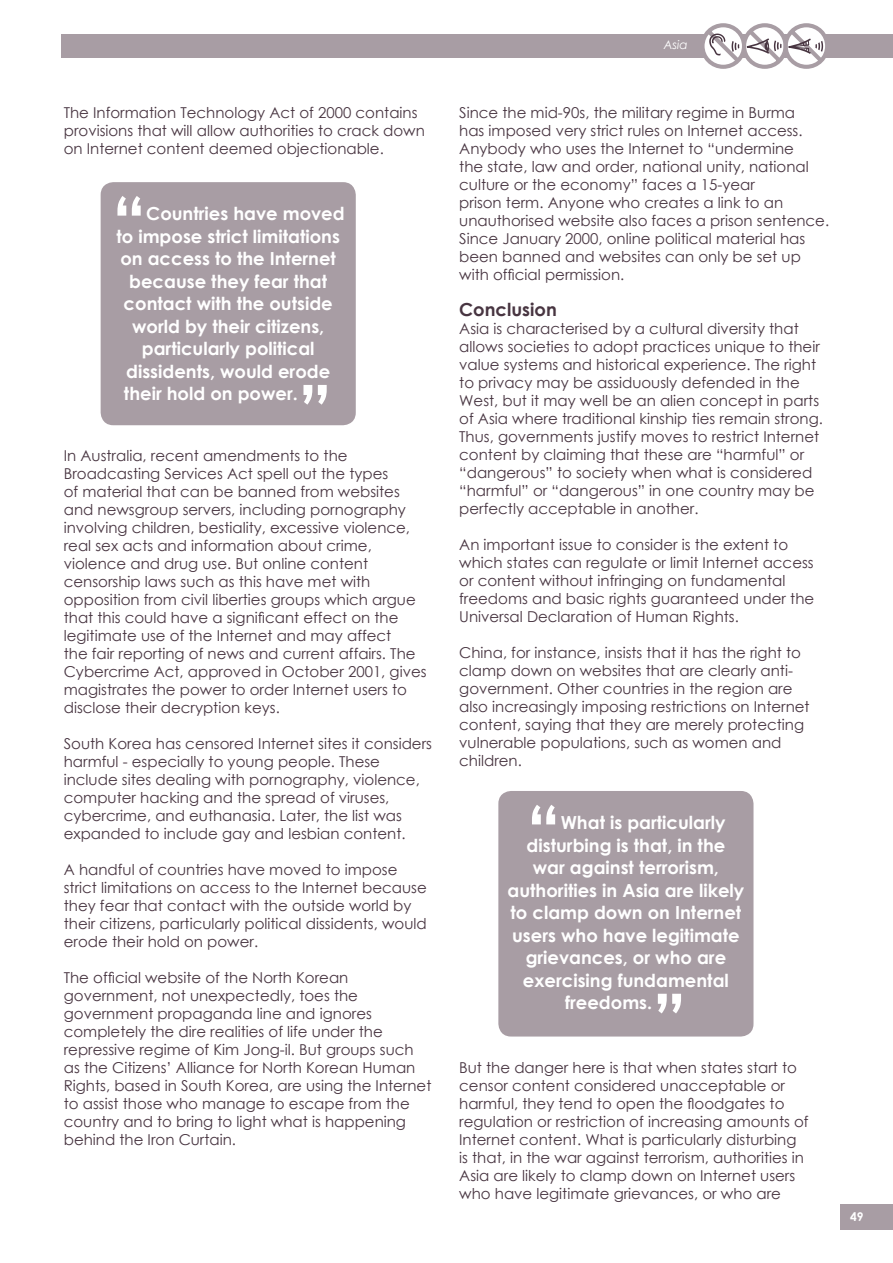
<style>
.page{position:relative;width:893px;height:1263px;background:#fff}
.page>*{position:absolute;margin:0;border:0;box-sizing:border-box;transform-origin:0 0}
.t1{font:700 72px "Century Gothic";color:#fff}
.t2{font:700 18px "Century Gothic";color:#fff}
.t3{font:700 18px "Century Gothic";color:#483541}
.t4{font:15px/18px "Century Gothic";color:#483541}
.t5{font:italic 12px "Century Gothic";color:#fff}
.t6{font:700 12px "Century Gothic";color:#fff}
</style>
<div class="page">
<div style="left:840px;top:1204px;width:53px;height:26px;background:#a89da4"></div>
<div style="left:62px;top:34px;width:831px;height:24px;background:#a89da4"></div>
<svg style="left:704px;top:23px;width:122px;height:46px"></svg>
<div style="left:101px;top:182px;width:255px;height:243px;background:#a89da4"></div>
<div style="left:498px;top:791px;width:255px;height:245px;background:#a89da4"></div>
<p class="t4" style="left:64px;top:103px;width:363px">The Information Technology Act of 2000 contains provisions that will allow authorities to crack down on Internet content deemed objectionable.</p>
<h1 class="t1" style="left:112px;top:168px;width:36px">“</h1>
<p class="t2" style="left:146px;top:200px;width:200px">Countries have moved</p>
<p class="t2" style="left:116px;top:223px;width:225px">to impose strict limitations</p>
<p class="t2" style="left:120px;top:245px;width:217px">on access to the Internet</p>
<p class="t2" style="left:129px;top:268px;width:199px">because they fear that</p>
<p class="t2" style="left:124px;top:290px;width:211px">contact with the outside</p>
<p class="t2" style="left:132px;top:313px;width:194px">world by their citizens,</p>
<p class="t2" style="left:142px;top:335px;width:174px">particularly political</p>
<p class="t2" style="left:126px;top:358px;width:206px">dissidents, would erode</p>
<p class="t2" style="left:124px;top:380px;width:175px">their hold on power.</p>
<h1 class="t1" style="left:298px;top:357px;width:36px">”</h1>
<p class="t4" style="left:64px;top:447px;width:364px">In Australia, recent amendments to the Broadcasting Services Act spell out the types<br>of material that can be banned from websites and newsgroup servers, including pornography involving children, bestiality, excessive violence, real sex acts and information about crime, violence and drug use. But online content censorship laws such as this have met with opposition from civil liberties groups which argue that this could have a significant effect on the legitimate use of the Internet and may affect<br>the fair reporting of news and current affairs. The Cybercrime Act, approved in October 2001, gives magistrates the power to order Internet users to disclose their decryption keys.</p>
<p class="t4" style="left:64px;top:735px;width:370px">South Korea has censored Internet sites it considers harmful - especially to young people. These include sites dealing with pornography, violence, computer hacking and the spread of viruses, cybercrime, and euthanasia. Later, the list was expanded to include gay and lesbian content.</p>
<p class="t4" style="left:64px;top:861px;width:364px">A handful of countries have moved to impose strict limitations on access to the Internet because they fear that contact with the outside world by their citizens, particularly political dissidents, would erode their hold on power.</p>
<p class="t4" style="left:64px;top:969px;width:369px">The official website of the North Korean government, not unexpectedly, toes the government propaganda line and ignores completely the dire realities of life under the repressive regime of Kim Jong-il. But groups such as the Citizens’ Alliance for North Korean Human Rights, based in South Korea, are using the Internet to assist those who manage to escape from the country and to bring to light what is happening behind the Iron Curtain.</p>
<p class="t5" style="left:664px;top:37px;width:26px">Asia</p>
<p class="t4" style="left:459px;top:103px;width:371px">Since the mid-90s, the military regime in Burma<br>has imposed very strict rules on Internet access.<br>Anybody who uses the Internet to “undermine<br>the state, law and order, national unity, national culture or the economy” faces a 15-year<br>prison term. Anyone who creates a link to an unauthorised website also faces a prison sentence.<br>Since January 2000, online political material has been banned and websites can only be set up with official permission.</p>
<p class="t3" style="left:459px;top:295px;width:99px">Conclusion</p>
<p class="t4" style="left:459px;top:319px;width:365px">Asia is characterised by a cultural diversity that allows societies to adopt practices unique to their value systems and historical experience. The right to privacy may be assiduously defended in the West, but it may well be an alien concept in parts of Asia where traditional kinship ties remain strong.<br>Thus, governments justify moves to restrict Internet content by claiming that these are “harmful” or “dangerous” to society when what is considered “harmful” or “dangerous” in one country may be perfectly acceptable in another.</p>
<p class="t4" style="left:459px;top:535px;width:357px">An important issue to consider is the extent to which states can regulate or limit Internet access or content without infringing on fundamental freedoms and basic rights guaranteed under the Universal Declaration of Human Rights.</p>
<p class="t4" style="left:459px;top:643px;width:352px">China, for instance, insists that it has the right to clamp down on websites that are clearly anti&shy;government. Other countries in the region are also increasingly imposing restrictions on Internet content, saying that they are merely protecting vulnerable populations, such as women and children.</p>
<h1 class="t1" style="left:526px;top:777px;width:36px">“</h1>
<p class="t2" style="left:561px;top:809px;width:166px">What is particularly</p>
<p class="t2" style="left:527px;top:831px;width:200px">disturbing is that, in the</p>
<p class="t2" style="left:533px;top:854px;width:188px">war against terrorism,</p>
<p class="t2" style="left:507px;top:876px;width:238px">authorities in Asia are likely</p>
<p class="t2" style="left:511px;top:899px;width:232px">to clamp down on Internet</p>
<p class="t2" style="left:512px;top:921px;width:229px">users who have legitimate</p>
<p class="t2" style="left:526px;top:944px;width:202px">grievances, or who are</p>
<p class="t2" style="left:523px;top:966px;width:207px">exercising fundamental</p>
<p class="t2" style="left:565px;top:989px;width:89px">freedoms.</p>
<h1 class="t1" style="left:652px;top:966px;width:36px">”</h1>
<p class="t4" style="left:459px;top:1058px;width:351px">But the danger here is that when states start to censor content considered unacceptable or harmful, they tend to open the floodgates to regulation or restriction of increasing amounts of Internet content. What is particularly disturbing is that, in the war against terrorism, authorities in Asia are likely to clamp down on Internet users who have legitimate grievances, or who are</p>
<p class="t6" style="left:850px;top:1207px;width:15px">49</p>
</div>
